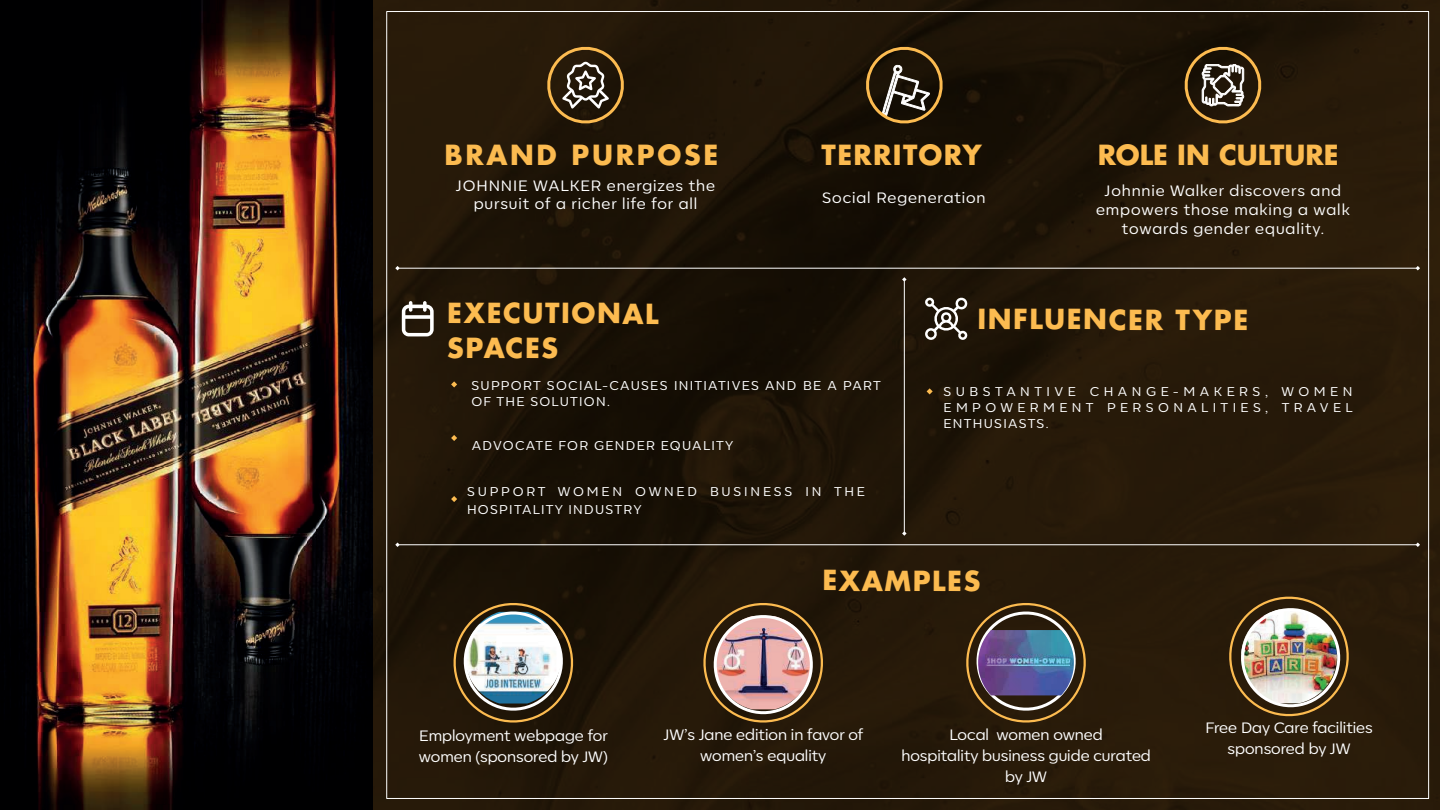
<style>
.page{position:relative;width:1440px;height:810px;background:#fff}
.page>*{position:absolute;margin:0;border:0;box-sizing:border-box;transform-origin:0 0}
.t1{font:700 27px/35px "Futura";letter-spacing:.055em;color:#fcbb50}
.t2{font:700 27px "Futura";color:#fcbb50}
.t3{font:700 27px "Futura";letter-spacing:.1em;color:#fcbb50}
.t4{font:15px/21px "Corsa Grotesk";color:#fff;text-align:center}
.t5{font:15px/18.9px "Corsa Grotesk";letter-spacing:.06em;color:#fff;text-align:center}
.t6{font:12.75px/16.2px "Corsa Grotesk";letter-spacing:.1em;color:#fff}
.t7{font:12.75px/18px "Corsa Grotesk";letter-spacing:.22em;color:#fff}
</style>
<div class="page">
<img style="left:373px;top:0;width:1067px;height:810px">
<img style="left:0;top:0;width:373px;height:810px">
<hr style="left:399px;top:268px;width:1017px;height:1px;background:#fff">
<svg style="left:1416px;top:266px;width:4px;height:4px"></svg>
<svg style="left:395px;top:266px;width:5px;height:4px"></svg>
<hr style="left:399px;top:544px;width:1017px;height:1px;background:#fff">
<svg style="left:1416px;top:543px;width:4px;height:4px"></svg>
<svg style="left:395px;top:543px;width:5px;height:4px"></svg>
<hr style="left:904px;top:281px;width:1px;height:251px;background:#fff">
<svg style="left:902px;top:531px;width:5px;height:5px"></svg>
<svg style="left:902px;top:277px;width:5px;height:5px"></svg>
<svg style="left:541px;top:40px;width:85px;height:90px;background:#473822"></svg>
<svg style="left:860px;top:40px;width:85px;height:90px;background:#3f321f"></svg>
<svg style="left:1178px;top:40px;width:85px;height:90px;background:#483a25"></svg>
<svg style="left:925px;top:298px;width:42px;height:42px"></svg>
<svg style="left:402px;top:301px;width:32px;height:35px"></svg>
<svg style="left:446px;top:595px;width:132px;height:135px"></svg>
<svg style="left:451px;top:381px;width:6px;height:6px"></svg>
<svg style="left:451px;top:435px;width:6px;height:6px"></svg>
<svg style="left:451px;top:496px;width:6px;height:6px"></svg>
<svg style="left:927px;top:388px;width:6px;height:6px"></svg>
<svg style="left:958px;top:595px;width:132px;height:135px;background:#494346"></svg>
<svg style="left:696px;top:595px;width:132px;height:135px;background:#7a5e51"></svg>
<img style="left:1221px;top:589px;width:132px;height:135px">
<h1 class="t3" style="left:444px;top:137px;width:275px">BRAND PURPOSE</h1>
<h1 class="t1" style="left:822px;top:137px;width:162px">TERRITORY</h1>
<h1 class="t2" style="left:1098px;top:137px;width:242px">ROLE IN CULTURE</h1>
<p class="t5" style="left:456px;top:175px;width:261px">JOHNNIE WALKER energizes the pursuit of a richer life for all</p>
<h1 class="t1" style="left:447px;top:295px;width:213px">EXECUTIONAL<br>SPACES</h1>
<p class="t5" style="left:822px;top:188px;width:165px">Social Regeneration</p>
<p class="t5" style="left:1096px;top:181px;width:255px">Johnnie Walker discovers and empowers those making a walk towards gender equality.</p>
<h1 class="t1" style="left:978px;top:302px;width:272px">INFLUENCER TYPE</h1>
<p class="t6" style="left:471px;top:377px;width:411px">SUPPORT SOCIAL-CAUSES INITIATIVES AND BE A PART<br>OF THE SOLUTION.</p>
<p class="t6" style="left:472px;top:437px;width:263px">ADVOCATE FOR GENDER EQUALITY</p>
<p class="t7" style="left:467px;top:482px;width:400px">SUPPORT WOMEN OWNED BUSINESS IN THE<br>HOSPITALITY INDUSTRY</p>
<p class="t6" style="left:944px;top:383px;width:411px;text-align:justify">SUBSTANTIVE CHANGE-MAKERS, WOMEN EMPOWERMENT PERSONALITIES, TRAVEL ENTHUSIASTS.</p>
<p class="t4" style="left:419px;top:725px;width:191px;text-align:left">Employment webpage for women (sponsored by JW)</p>
<h1 class="t1" style="left:822px;top:563px;width:160px">EXAMPLES</h1>
<p class="t4" style="left:664px;top:724px;width:201px">JW’s Jane edition in favor of women’s equality</p>
<p class="t4" style="left:901px;top:724px;width:251px">Local women owned<br>hospitality business guide curated by JW</p>
<p class="t4" style="left:1205px;top:717px;width:169px">Free Day Care facilities sponsored by JW</p>
</div>
